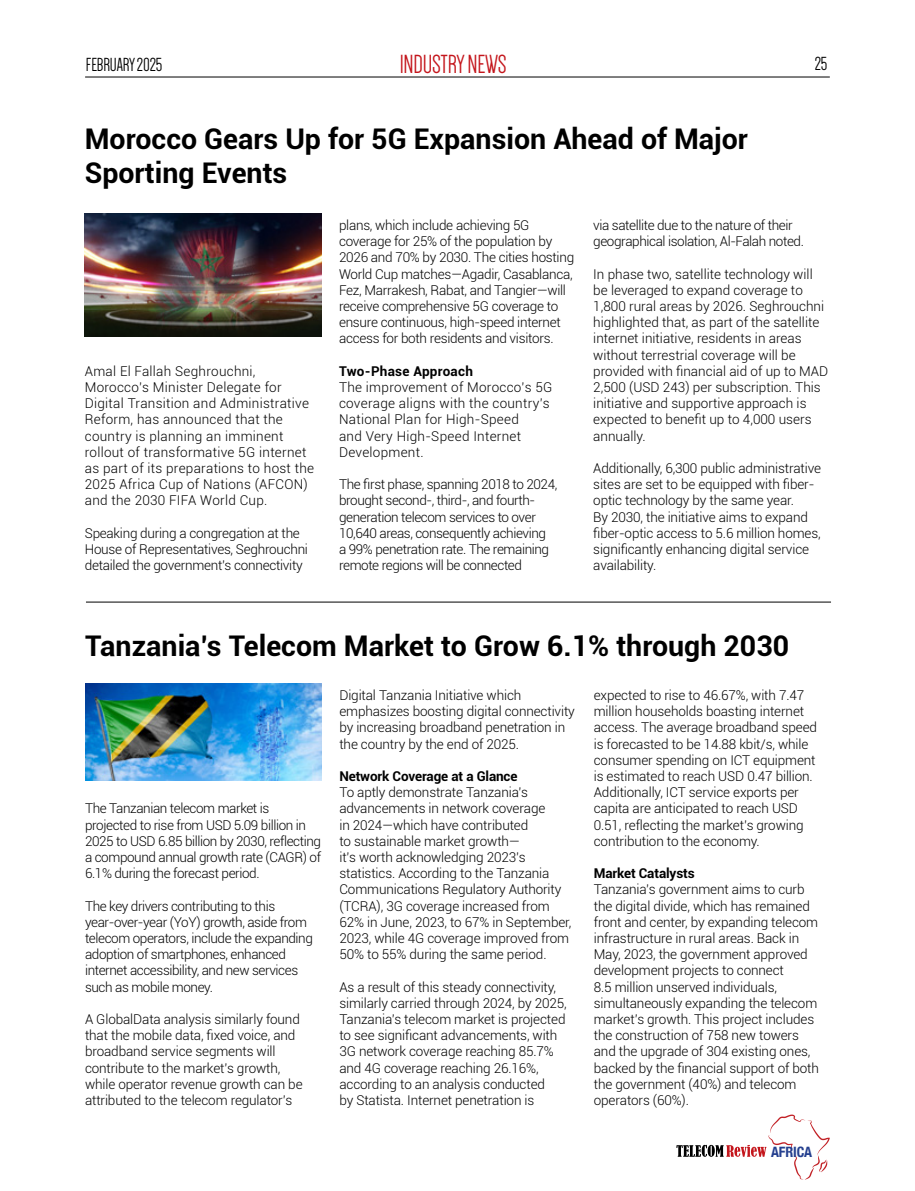
<style>
.page{position:relative;width:915px;height:1191px;background:#fff}
.page>*{position:absolute;margin:0;border:0;box-sizing:border-box;transform-origin:0 0}
.t1{font:700 28.5px/34.2px "Roboto";color:#000}
.t2{font:27px "Dense";letter-spacing:-.01em;color:#c4161c}
.t3{font:19.5px "Dense";letter-spacing:-.01em;color:#000}
.t4{font:700 condensed 14.25px "Helvetica Neue";letter-spacing:-.01em;color:#25408f}
.t5{font:300 13.5px/16.2px "Roboto";letter-spacing:-.01em;color:#000}
.t6{font:300 13.5px/16.2px "Roboto";letter-spacing:-.03em;color:#000}
.t7{font:300 13.5px/16.2px "Roboto";letter-spacing:.02em;color:#000}
.t8{font:700 13.5px "Roboto";letter-spacing:-.01em;color:#000}
.t9{font:700 13.5px "Roboto";letter-spacing:.02em;color:#000}
</style>
<div class="page">
<hr style="left:85px;top:77px;width:744px;height:1px;background:#000">
<svg style="left:676px;top:1114px;width:153px;height:66px"></svg>
<hr style="left:86px;top:602px;width:744px;height:1px;background:#000">
<img style="left:85px;top:683px;width:236px;height:98px">
<img style="left:84px;top:214px;width:237px;height:123px">
<h3 class="t3" style="left:86px;top:55px;width:78px">FEBRUARY 2025</h3>
<h2 class="t2" style="left:399px;top:51px;width:108px">INDUSTRY NEWS</h2>
<h3 class="t3" style="left:814px;top:54px;width:14px">25</h3>
<h1 class="t1" style="left:85px;top:121px;width:664px">Morocco Gears Up for 5G Expansion Ahead of Major<br>Sporting Events</h1>
<p class="t7" style="left:85px;top:362px;width:231px">Amal El Fallah Seghrouchni, Morocco’s Minister Delegate for Digital Transition and Administrative Reform, has announced that the country is planning an imminent rollout of transformative 5G internet as part of its preparations to host the 2025 Africa Cup of Nations (AFCON) and the 2030 FIFA World Cup.</p>
<p class="t5" style="left:85px;top:524px;width:225px">Speaking during a congregation at the<br>House of Representatives, Seghrouchni detailed the government’s connectivity</p>
<p class="t5" style="left:339px;top:216px;width:236px">plans, which include achieving 5G coverage for 25% of the population by 2026 and 70% by 2030. The cities hosting World Cup matches—Agadir, Casablanca, Fez, Marrakesh, Rabat, and Tangier—will receive comprehensive 5G coverage to ensure continuous, high-speed internet access for both residents and visitors.</p>
<p class="t9" style="left:339px;top:361px;width:135px">Two-Phase Approach</p>
<p class="t7" style="left:339px;top:378px;width:215px">The improvement of Morocco’s 5G coverage aligns with the country’s<br>National Plan for High-Speed<br>and Very High-Speed Internet<br>Development.</p>
<p class="t6" style="left:339px;top:476px;width:220px">The first phase, spanning 2018 to 2024, brought second-, third-, and fourth&shy;generation telecom services to over 10,640 areas, consequently achieving<br>a 99% penetration rate. The remaining remote regions will be connected</p>
<p class="t6" style="left:593px;top:216px;width:212px">via satellite due to the nature of their geographical isolation, Al-Falah noted.</p>
<p class="t5" style="left:593px;top:265px;width:236px">In phase two, satellite technology will be leveraged to expand coverage to 1,800 rural areas by 2026. Seghrouchni highlighted that, as part of the satellite internet initiative, residents in areas without terrestrial coverage will be provided with financial aid of up to MAD 2,500 (USD 243) per subscription. This initiative and supportive approach is expected to benefit up to 4,000 users annually.</p>
<p class="t5" style="left:593px;top:459px;width:229px">Additionally, 6,300 public administrative sites are set to be equipped with fiber&shy;optic technology by the same year.<br>By 2030, the initiative aims to expand fiber-optic access to 5.6 million homes, significantly enhancing digital service availability.</p>
<h1 class="t1" style="left:85px;top:628px;width:705px">Tanzania’s Telecom Market to Grow 6.1% through 2030</h1>
<p class="t6" style="left:85px;top:800px;width:237px">The Tanzanian telecom market is projected to rise from USD 5.09 billion in 2025 to USD 6.85 billion by 2030, reflecting a compound annual growth rate (CAGR) of 6.1% during the forecast period.</p>
<p class="t6" style="left:85px;top:897px;width:229px">The key drivers contributing to this year-over-year (YoY) growth, aside from telecom operators, include the expanding adoption of smartphones, enhanced internet accessibility, and new services such as mobile money.</p>
<p class="t5" style="left:85px;top:1010px;width:219px">A GlobalData analysis similarly found that the mobile data, fixed voice, and broadband service segments will contribute to the market’s growth, while operator revenue growth can be attributed to the telecom regulator’s</p>
<p class="t5" style="left:339px;top:686px;width:237px">Digital Tanzania Initiative which emphasizes boosting digital connectivity by increasing broadband penetration in the country by the end of 2025.</p>
<p class="t8" style="left:339px;top:766px;width:179px">Network Coverage at a Glance</p>
<p class="t5" style="left:339px;top:783px;width:233px">To aptly demonstrate Tanzania’s advancements in network coverage<br>in 2024—which have contributed<br>to sustainable market growth—<br>it’s worth acknowledging 2023’s statistics. According to the Tanzania Communications Regulatory Authority (TCRA), 3G coverage increased from 62% in June, 2023, to 67% in September, 2023, while 4G coverage improved from 50% to 55% during the same period.</p>
<p class="t5" style="left:339px;top:978px;width:229px">As a result of this steady connectivity, similarly carried through 2024, by 2025, Tanzania’s telecom market is projected to see significant advancements, with 3G network coverage reaching 85.7% and 4G coverage reaching 26.16%, according to an analysis conducted<br>by Statista. Internet penetration is</p>
<p class="t5" style="left:593px;top:686px;width:225px">expected to rise to 46.67%, with 7.47 million households boasting internet access. The average broadband speed is forecasted to be 14.88 kbit/s, while consumer spending on ICT equipment is estimated to reach USD 0.47 billion.<br>Additionally, ICT service exports per capita are anticipated to reach USD 0.51, reflecting the market’s growing contribution to the economy.</p>
<p class="t8" style="left:593px;top:863px;width:102px">Market Catalysts</p>
<p class="t5" style="left:593px;top:881px;width:226px">Tanzania’s government aims to curb the digital divide, which has remained front and center, by expanding telecom infrastructure in rural areas. Back in May, 2023, the government approved development projects to connect<br>8.5 million unserved individuals, simultaneously expanding the telecom market’s growth. This project includes the construction of 758 new towers and the upgrade of 304 existing ones, backed by the financial support of both the government (40%) and telecom operators (60%).</p>
<p class="t4" style="left:770px;top:1139px;width:43px">AFRICA</p>
</div>
